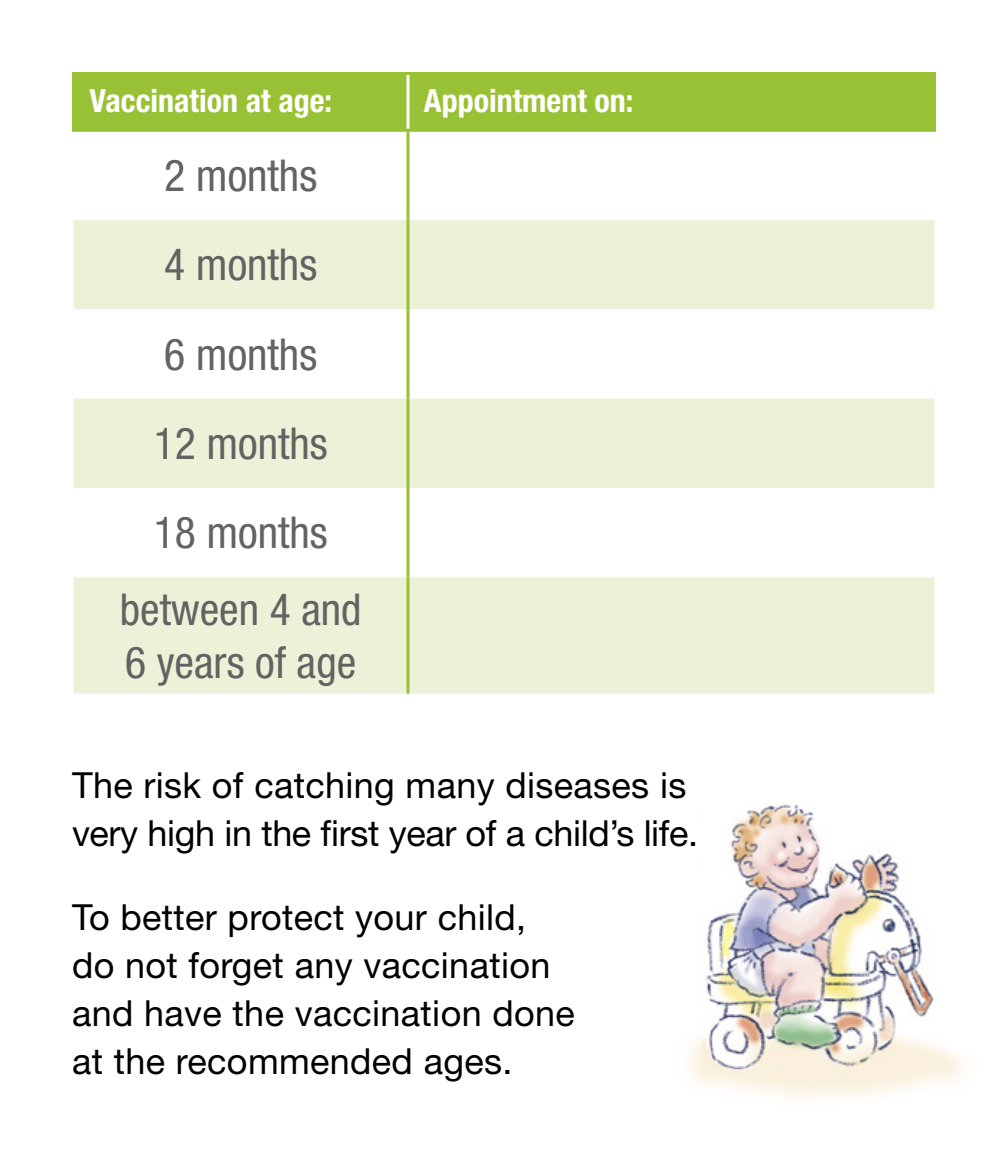
<style>
.page{position:relative;width:1008px;height:1152px;background:#fff}
.page>*{position:absolute;margin:0;border:0;box-sizing:border-box;transform-origin:0 0}
.t1{font:condensed 44px/89.6px "Helvetica Neue LT Std";color:#636363}
.t2{font:36px/48px "Helvetica Neue LT Std";letter-spacing:.01em;color:#000}
.t3{font:700 condensed 32px "Helvetica Neue LT Std";color:#fff}
</style>
<div class="page">
<img style="left:689px;top:804px;width:273px;height:293px">
<div style="left:75px;top:75px;width:858px;height:54px;background:#99c136"></div>
<svg style="left:74px;top:220px;width:860px;height:474px;fill:#ecf2d8"></svg>
<svg style="left:406px;top:75px;width:4px;height:54px"></svg>
<hr style="left:72px;top:75px;width:3px;height:54px;background:#99c136">
<hr style="left:72px;top:72px;width:336px;height:3px;background:#99c136">
<hr style="left:72px;top:129px;width:336px;height:3px;background:#99c136">
<hr style="left:408px;top:72px;width:528px;height:3px;background:#99c136">
<hr style="left:933px;top:75px;width:3px;height:54px;background:#99c136">
<hr style="left:408px;top:129px;width:528px;height:3px;background:#99c136">
<svg style="left:406px;top:132px;width:4px;height:88px"></svg>
<svg style="left:406px;top:220px;width:4px;height:89px"></svg>
<svg style="left:406px;top:309px;width:4px;height:90px"></svg>
<svg style="left:406px;top:399px;width:4px;height:89px"></svg>
<svg style="left:406px;top:488px;width:4px;height:89px"></svg>
<svg style="left:406px;top:577px;width:4px;height:117px"></svg>
<p class="t3" style="left:90px;top:82px;width:244px">Vaccination at age:</p>
<p class="t3" style="left:424px;top:82px;width:211px">Appointment on:</p>
<p class="t1" style="left:154px;top:130px;width:176px">2 months<br>4 months<br>6 months<br>12 months<br>18 months</p>
<p class="t1" style="left:120px;top:583px;width:243px;line-height:52.8px">between 4 and<br>6 years of age</p>
<p class="t2" style="left:72px;top:760px;width:628px">The risk of catching many diseases is very high in the first year of a child’s life.</p>
<p class="t2" style="left:72px;top:892px;width:504px">To better protect your child, do not forget any vaccination and have the vaccination done at the recommended ages.</p>
</div>
